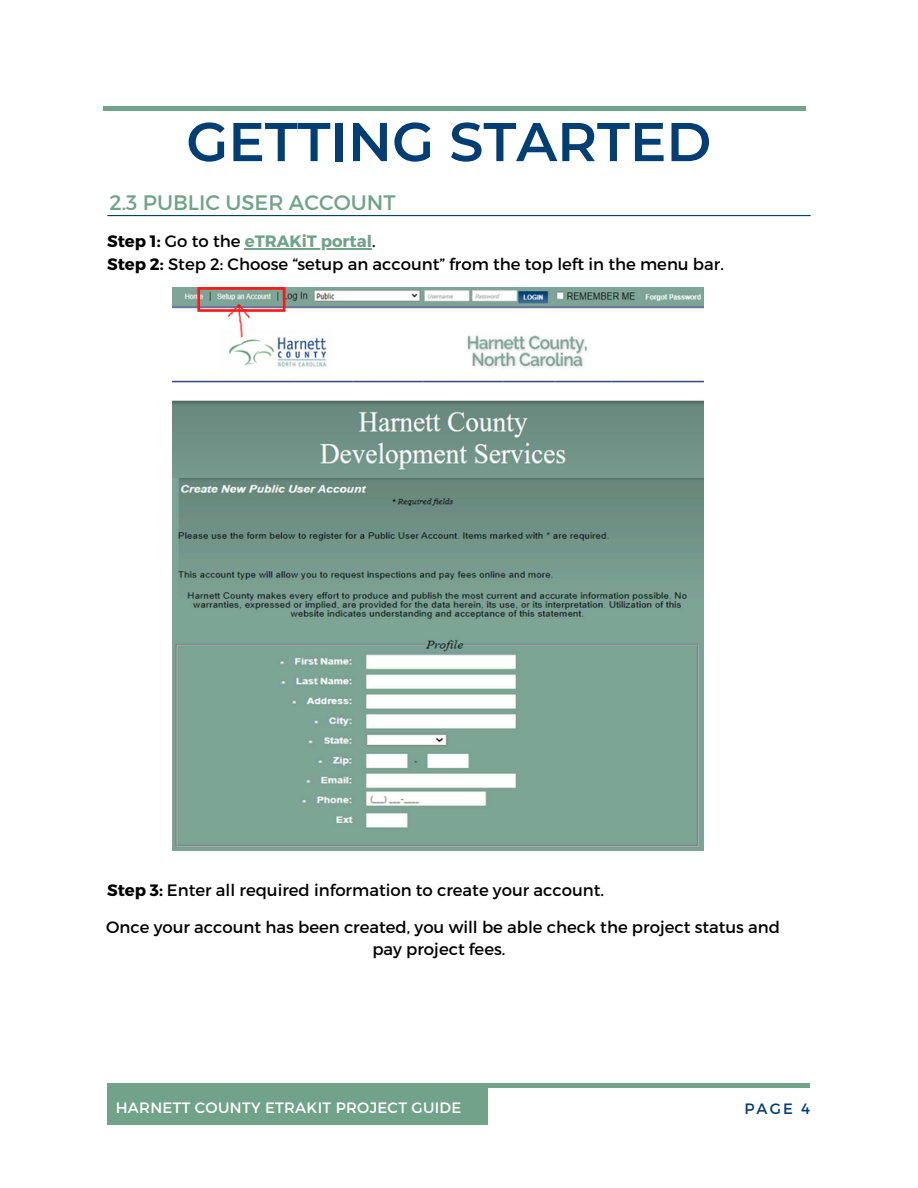
<style>
.page{position:relative;width:918px;height:1188px;background:#fff}
.page>*{position:absolute;margin:0;border:0;box-sizing:border-box;transform-origin:0 0}
.t1{font:600 54.6px "Montserrat";color:#003e74}
.t2{font:21px "Montserrat";color:#71a28a}
.t3{font:16.5px/22.5px "Montserrat";color:#000;text-align:center}
.t4{font:700 16.5px "Montserrat";color:#71a28a}
.t5{font:15px "Montserrat";letter-spacing:.02em;color:#fff}
.t6{font:15px "Montserrat";color:#003e74}
.s1{color:#000}
.s2{font-weight:400;color:#000}
.s3{font-weight:700}
</style>
<div class="page">
<hr style="left:103px;top:107px;width:703px;height:3px;background:#71a28a">
<hr style="left:107px;top:1084px;width:703px;height:3px;background:#71a28a">
<div style="left:107px;top:1084px;width:380px;height:41px;background:#71a28a"></div>
<hr style="left:108px;top:215px;width:702px;height:1px;background:#003e74">
<img style="left:172px;top:287px;width:531px;height:563px">
<svg style="left:197px;top:287px;width:88px;height:25px"></svg>
<hr style="left:245px;top:248px;width:127px;height:1px;background:#71a28a">
<h2 class="t1" style="left:186px;top:108px;width:527px">GETTING STARTED</h2>
<p class="t2" style="left:109px;top:189px;width:288px">2.3 PUBLIC USER ACCOUNT</p>
<h4 class="t4" style="left:107px;top:231px;width:270px"><span class="s1">Step 1:</span> <span class="s2">Go to the</span> eTRAKiT portal<span class="s2">.</span></h4>
<h4 class="t3" style="left:107px;top:252px;width:618px"><span class="s3">Step 2:</span> Step 2: Choose “setup an account” from the top left in the menu bar.</h4>
<h3 class="t3" style="left:107px;top:879px;width:499px"><span class="s3">Step 3:</span> Enter all required information to create your account.</h3>
<p class="t3" style="left:106px;top:915px;width:675px">Once your account has been created, you will be able check the project status and pay project fees.</p>
<h4 class="t5" style="left:116px;top:1098px;width:347px">HARNETT COUNTY ETRAKIT PROJECT GUIDE</h4>
<p class="t6" style="left:744px;top:1098px;width:67px">PAGE 4</p>
</div>
